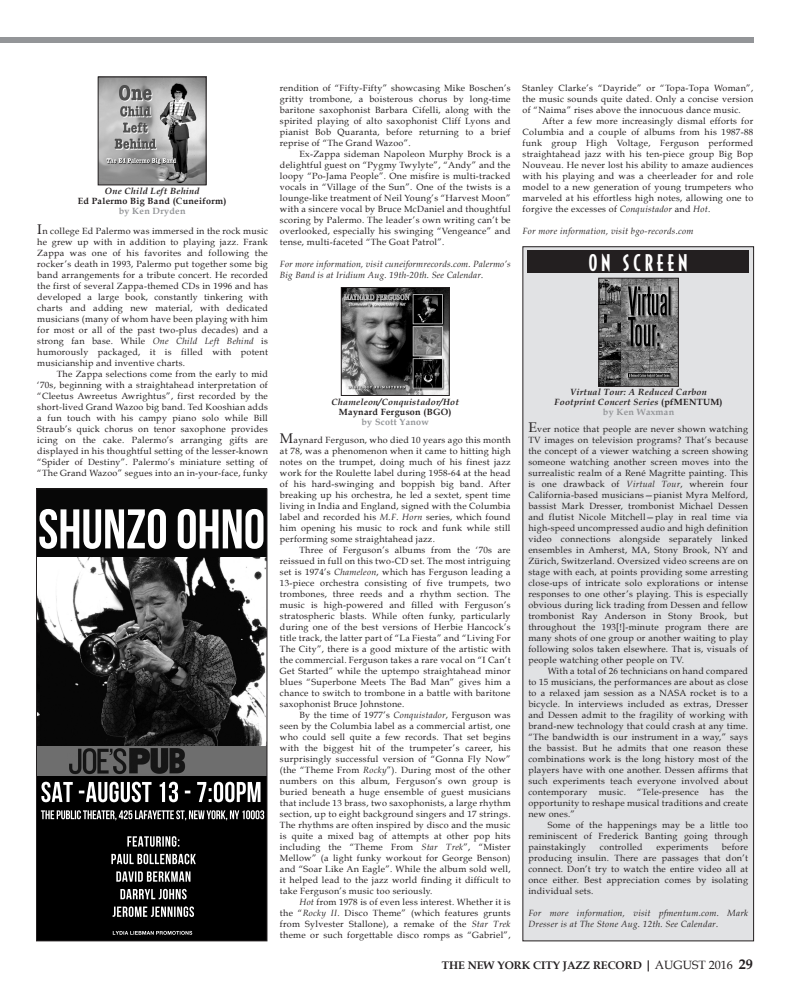
<style>
.page{position:relative;width:792px;height:1008px;background:#fff}
.page>*{position:absolute;margin:0;border:0;box-sizing:border-box;transform-origin:0 0}
.t1{font:22px "Decotura ICG";letter-spacing:.19em;color:#fff}
.t2{font:700 11px "Book Antiqua";color:#231f20}
.t3{font:9px/11px "Book Antiqua";letter-spacing:.03em;color:#231f20;text-align:justify}
.t4{font:italic 9px/11px "Book Antiqua";letter-spacing:.03em;color:#231f20}
.t5{font:italic 700 9px/10px "Book Antiqua";letter-spacing:.03em;color:#231f20;text-align:center}
.t6{font:700 9px "Book Antiqua";letter-spacing:.03em;color:#231f20}
.t7{font:700 9px "Book Antiqua";letter-spacing:.03em;color:#939598}
.s1{font-size:14px}
.s2{font-style:italic}
.s3{font-style:normal}
.s4{font-style:normal;color:#939598}
.s5{font-size:12px}
.s6{font-weight:400;font-size:12px}
</style>
<div class="page">
<div style="left:0;top:37px;width:754px;height:6px;background:#939598"></div>
<div style="left:523px;top:247px;width:231px;height:694px;background:#e1e2e4"></div>
<div style="left:522px;top:246px;width:232px;height:695px;border:1px solid #231f20"></div>
<div style="left:527px;top:251px;width:222px;height:22px;background:#231f20"></div>
<img style="left:600px;top:280px;width:77px;height:105px">
<div style="left:598px;top:278px;width:81px;height:109px;border:1px solid #231f20"></div>
<img style="left:100px;top:78px;width:105px;height:105px">
<div style="left:98px;top:76px;width:109px;height:109px;border:1px solid #231f20"></div>
<img style="left:343px;top:289px;width:105px;height:105px">
<div style="left:341px;top:287px;width:109px;height:109px;border:1px solid #231f20"></div>
<img style="left:38px;top:557px;width:227px;height:382px">
<img style="left:38px;top:746px;width:227px;height:30px">
<img style="left:38px;top:490px;width:227px;height:67px">
<div style="left:36px;top:488px;width:231px;height:453px;border:1px solid #231f20"></div>
<p class="t5" style="left:105px;top:186px;width:96px">One Child Left Behind</p>
<p class="t6" style="left:78px;top:196px;width:150px">Ed Palermo Big Band (Cuneiform)</p>
<p class="t7" style="left:119px;top:206px;width:68px">by Ken Dryden</p>
<p class="t3" style="left:37px;top:225px;width:232px"><span class="s1">I</span>n college Ed Palermo was immersed in the rock music he grew up with in addition to playing jazz. Frank Zappa was one of his favorites and following the rocker’s death in 1993, Palermo put together some big band arrangements for a tribute concert. He recorded the first of several Zappa-themed CDs in 1996 and has developed a large book, constantly tinkering with charts and adding new material, with dedicated musicians (many of whom have been playing with him for most or all of the past two-plus decades) and a strong fan base. While <span class="s2">One Child Left Behind</span> is humorously packaged, it is filled with potent musicianship and inventive charts.</p>
<p class="t3" style="left:37px;top:368px;width:232px;text-indent:19px">The Zappa selections come from the early to mid ‘70s, beginning with a straightahead interpretation of “Cleetus Awreetus Awrightus”, first recorded by the short-lived Grand Wazoo big band. Ted Kooshian adds a fun touch with his campy piano solo while Bill Straub’s quick chorus on tenor saxophone provides icing on the cake. Palermo’s arranging gifts are displayed in his thoughtful setting of the lesser-known “Spider of Destiny”. Palermo’s miniature setting of “The Grand Wazoo” segues into an in-your-face, funky</p>
<p class="t3" style="left:280px;top:82px;width:232px">rendition of “Fifty-Fifty” showcasing Mike Boschen’s gritty trombone, a boisterous chorus by long-time baritone saxophonist Barbara Cifelli, along with the spirited playing of alto saxophonist Cliff Lyons and pianist Bob Quaranta, before returning to a brief reprise of “The Grand Wazoo”.</p>
<p class="t3" style="left:280px;top:148px;width:232px;text-indent:19px">Ex-Zappa sideman Napoleon Murphy Brock is a delightful guest on “Pygmy Twylyte”, “Andy” and the loopy “Po-Jama People”. One misfire is multi-tracked vocals in “Village of the Sun”. One of the twists is a lounge-like treatment of Neil Young’s “Harvest Moon” with a sincere vocal by Bruce McDaniel and thoughtful scoring by Palermo. The leader’s own writing can’t be overlooked, especially his swinging “Vengeance” and tense, multi-faceted “The Goat Patrol”.</p>
<p class="t4" style="left:280px;top:259px;width:232px">For more information, visit cuneiformrecords.com. Palermo’s<br>Big Band is at Iridium Aug. 19th-20th. See Calendar.</p>
<p class="t3" style="left:523px;top:82px;width:232px">Stanley Clarke’s “Dayride” or “Topa-Topa Woman”, the music sounds quite dated. Only a concise version of “Naima” rises above the innocuous dance music.</p>
<p class="t3" style="left:523px;top:115px;width:232px;text-indent:19px">After a few more increasingly dismal efforts for Columbia and a couple of albums from his 1987-88 funk group High Voltage, Ferguson performed straightahead jazz with his ten-piece group Big Bop Nouveau. He never lost his ability to amaze audiences with his playing and was a cheerleader for and role model to a new generation of young trumpeters who marveled at his effortless high notes, allowing one to forgive the excesses of <span class="s2">Conquistador</span> and <span class="s2">Hot</span>.</p>
<p class="t4" style="left:523px;top:225px;width:172px">For more information, visit bgo-records.com</p>
<h1 class="t1" style="left:589px;top:249px;width:100px">ON SCREEN</h1>
<p class="t5" style="left:331px;top:397px;width:129px">Chameleon/Conquistador/Hot</p>
<p class="t6" style="left:339px;top:406px;width:114px">Maynard Ferguson (BGO)</p>
<p class="t7" style="left:362px;top:416px;width:69px">by Scott Yanow</p>
<p class="t3" style="left:280px;top:434px;width:232px"><span class="s1">M</span>aynard Ferguson, who died 10 years ago this month at 78, was a phenomenon when it came to hitting high notes on the trumpet, doing much of his finest jazz work for the Roulette label during 1958-64 at the head of his hard-swinging and boppish big band. After breaking up his orchestra, he led a sextet, spent time living in India and England, signed with the Columbia label and recorded his <span class="s2">M.F. Horn</span> series, which found him opening his music to rock and funk while still performing some straightahead jazz.</p>
<p class="t3" style="left:280px;top:544px;width:232px;text-indent:19px">Three of Ferguson’s albums from the ‘70s are reissued in full on this two-CD set. The most intriguing set is 1974’s <span class="s2">Chameleon</span>, which has Ferguson leading a 13-piece orchestra consisting of five trumpets, two trombones, three reeds and a rhythm section. The music is high-powered and filled with Ferguson’s stratospheric blasts. While often funky, particularly during one of the best versions of Herbie Hancock’s title track, the latter part of “La Fiesta” and “Living For The City”, there is a good mixture of the artistic with the commercial. Ferguson takes a rare vocal on “I Can’t Get Started” while the uptempo straightahead minor blues “Superbone Meets The Bad Man” gives him a chance to switch to trombone in a battle with baritone saxophonist Bruce Johnstone.</p>
<p class="t3" style="left:280px;top:709px;width:232px;text-indent:19px">By the time of 1977’s <span class="s2">Conquistador</span>, Ferguson was seen by the Columbia label as a commercial artist, one who could sell quite a few records. That set begins with the biggest hit of the trumpeter’s career, his surprisingly successful version of “Gonna Fly Now” (the “Theme From <span class="s2">Rocky</span>”). During most of the other numbers on this album, Ferguson’s own group is buried beneath a huge ensemble of guest musicians that include 13 brass, two saxophonists, a large rhythm section, up to eight background singers and 17 strings.<br>The rhythms are often inspired by disco and the music is quite a mixed bag of attempts at other pop hits including the “Theme From <span class="s2">Star Trek</span>”, “Mister Mellow” (a light funky workout for George Benson) and “Soar Like An Eagle”. While the album sold well, it helped lead to the jazz world finding it difficult to take Ferguson’s music too seriously.</p>
<p class="t3" style="left:280px;top:896px;width:232px;text-indent:19px"><span class="s2">Hot</span> from 1978 is of even less interest. Whether it is the “<span class="s2">Rocky II</span>. Disco Theme” (which features grunts from Sylvester Stallone), a remake of the <span class="s2">Star Trek </span>theme or such forgettable disco romps as “Gabriel”,</p>
<p class="t5" style="left:555px;top:387px;width:170px">Virtual Tour: A Reduced Carbon<br>Footprint Concert Series <span class="s3">(pfMENTUM) </span><span class="s4">by Ken Waxman</span></p>
<p class="t3" style="left:528px;top:423px;width:221px"><span class="s1">E</span>ver notice that people are never shown watching TV images on television programs? That’s because the concept of a viewer watching a screen showing someone watching another screen moves into the surrealistic realm of a René Magritte painting. This is one drawback of <span class="s2">Virtual Tour</span>, wherein four California-based musicians—pianist Myra Melford, bassist Mark Dresser, trombonist Michael Dessen and flutist Nicole Mitchell—play in real time via high-speed uncompressed audio and high definition video connections alongside separately linked ensembles in Amherst, MA, Stony Brook, NY and Zürich, Switzerland. Oversized video screens are on stage with each, at points providing some arresting close-ups of intricate solo explorations or intense responses to one other’s playing. This is especially obvious during lick trading from Dessen and fellow trombonist Ray Anderson in Stony Brook, but throughout the 193[!]-minute program there are many shots of one group or another waiting to play following solos taken elsewhere. That is, visuals of people watching other people on TV.</p>
<p class="t3" style="left:528px;top:665px;width:221px;text-indent:19px">With a total of 26 technicians on hand compared to 15 musicians, the performances are about as close to a relaxed jam session as a NASA rocket is to a bicycle. In interviews included as extras, Dresser and Dessen admit to the fragility of working with brand-new technology that could crash at any time. “The bandwidth is our instrument in a way,” says the bassist. But he admits that one reason these combinations work is the long history most of the players have with one another. Dessen affirms that such experiments teach everyone involved about contemporary music. “Tele-presence has the opportunity to reshape musical traditions and create new ones.”</p>
<p class="t3" style="left:528px;top:819px;width:221px;text-indent:19px">Some of the happenings may be a little too reminiscent of Frederick Banting going through painstakingly</p>
<p class="t3" style="left:600px;top:841px;width:44px">controlled</p>
<p class="t3" style="left:656px;top:841px;width:53px">experiments</p>
<p class="t3" style="left:528px;top:841px;width:221px;text-indent:194px">before producing insulin. There are passages that don’t connect. Don’t try to watch the entire video all at once either. Best appreciation comes by isolating individual sets.</p>
<p class="t4" style="left:528px;top:908px;width:221px">For more information, visit pfmentum.com. Mark<br>Dresser is at The Stone Aug. 12th. See Calendar.</p>
<p class="t2" style="left:442px;top:959px;width:312px">THE NEW YORK CITY JAZZ RECORD <span class="s5">|</span> <span class="s6">AUGUST 2016</span> <span class="s1">29</span></p>
</div>
